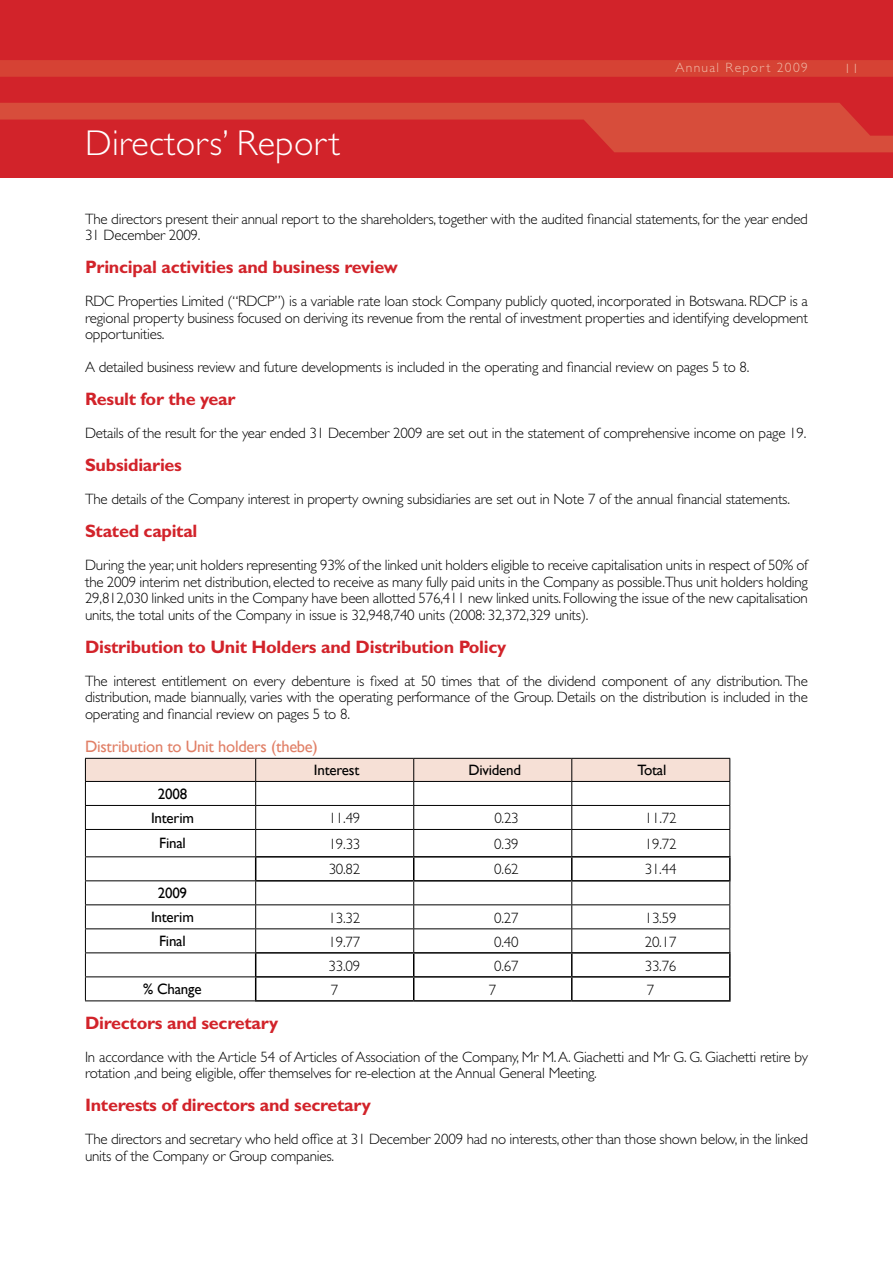
<style>
.page{position:relative;width:893px;height:1263px;background:#fff}
.page>*{position:absolute;margin:0;border:0;box-sizing:border-box;transform-origin:0 0}
.t1{font:300 36px "Gill Sans";letter-spacing:.01em;color:#fff}
.t2{font:700 18px "Gill Sans";letter-spacing:-.015em;color:#d2232a}
.t3{font:16.5px "Gill Sans";letter-spacing:-.015em;color:#e18067}
.t4{font:300 15px/16.5px "Gill Sans";letter-spacing:-.015em;color:#000}
.t5{font:15px/24px "Gill Sans";letter-spacing:-.015em;color:#000;text-align:center}
.t6{font:300 13.5px "Gill Sans";letter-spacing:.1em;color:#efbaa7}
</style>
<div class="page">
<div style="left:0;top:0;width:893px;height:177px;background:#d2232a"></div>
<svg style="left:0;top:103px;width:893px;height:49px"></svg>
<div style="left:0;top:60px;width:893px;height:17px;background:#d64234"></div>
<hr style="left:572px;top:952px;width:159px;height:2px;background:#000">
<hr style="left:729px;top:954px;width:2px;height:22px;background:#000">
<hr style="left:572px;top:976px;width:159px;height:2px;background:#000">
<hr style="left:729px;top:978px;width:2px;height:22px;background:#000">
<hr style="left:255px;top:1000px;width:159px;height:2px;background:#000">
<hr style="left:414px;top:1000px;width:158px;height:2px;background:#000">
<hr style="left:572px;top:1000px;width:159px;height:2px;background:#000">
<hr style="left:572px;top:856px;width:159px;height:1px;background:#000">
<hr style="left:729px;top:857px;width:2px;height:23px;background:#000">
<hr style="left:572px;top:880px;width:159px;height:1px;background:#000">
<hr style="left:85px;top:1000px;width:170px;height:1px;background:#000">
<svg style="left:85px;top:758px;width:645px;height:242px"></svg>
<h1 class="t1" style="left:85px;top:122px;width:256px">Directors’ Report</h1>
<p class="t6" style="left:675px;top:60px;width:134px">Annual Report 2009</p>
<p class="t6" style="left:844px;top:61px;width:16px">11</p>
<p class="t4" style="left:85px;top:211px;width:724px">The directors present their annual report to the shareholders, together with the audited financial statements, for the year ended<br>31 December 2009.</p>
<p class="t2" style="left:85px;top:257px;width:314px">Principal activities and business review</p>
<p class="t4" style="left:85px;top:293px;width:724px;text-align:justify">RDC Properties Limited (“RDCP”) is a variable rate loan stock Company publicly quoted, incorporated in Botswana. RDCP is a regional property business focused on deriving its revenue from the rental of investment properties and identifying development opportunities.</p>
<p class="t4" style="left:85px;top:359px;width:666px">A detailed business review and future developments is included in the operating and financial review on pages 5 to 8.</p>
<p class="t2" style="left:85px;top:389px;width:152px">Result for the year</p>
<p class="t4" style="left:85px;top:425px;width:723px">Details of the result for the year ended 31 December 2009 are set out in the statement of comprehensive income on page 19.</p>
<p class="t2" style="left:85px;top:455px;width:98px">Subsidiaries</p>
<p class="t4" style="left:85px;top:491px;width:706px">The details of the Company interest in property owning subsidiaries are set out in Note 7 of the annual financial statements.</p>
<p class="t2" style="left:85px;top:521px;width:114px">Stated capital</p>
<p class="t4" style="left:85px;top:557px;width:724px;text-align:justify">During the year, unit holders representing 93% of the linked unit holders eligible to receive capitalisation units in respect of 50% of the 2009 interim net distribution, elected to receive as many fully paid units in the Company as possible.Thus unit holders holding 29,812,030 linked units in the Company have been allotted 576,411 new linked units. Following the issue of the new capitalisation units, the total units of the Company in issue is 32,948,740 units (2008: 32,372,329 units).</p>
<p class="t2" style="left:85px;top:636px;width:423px">Distribution to Unit Holders and Distribution Policy</p>
<p class="t4" style="left:85px;top:673px;width:724px;text-align:justify">The interest entitlement on every debenture is fixed at 50 times that of the dividend component of any distribution. The distribution, made biannually, varies with the operating performance of the Group. Details on the distribution is included in the operating and financial review on pages 5 to 8.</p>
<p class="t3" style="left:85px;top:737px;width:234px">Distribution to Unit holders (thebe)</p>
<p class="t5" style="left:314px;top:758px;width:47px">Interest</p>
<p class="t5" style="left:468px;top:758px;width:54px">Dividend</p>
<p class="t5" style="left:637px;top:758px;width:30px">Total</p>
<p class="t5" style="left:151px;top:781px;width:44px">2008<br>Interim</p>
<p class="t4" style="left:329px;top:810px;width:33px">11.49</p>
<p class="t4" style="left:494px;top:810px;width:26px">0.23</p>
<p class="t4" style="left:645px;top:810px;width:33px">11.72</p>
<p class="t5" style="left:159px;top:831px;width:28px">Final</p>
<p class="t4" style="left:329px;top:836px;width:33px">19.33</p>
<p class="t4" style="left:494px;top:836px;width:26px">0.39</p>
<p class="t4" style="left:645px;top:836px;width:33px">19.72</p>
<p class="t4" style="left:329px;top:861px;width:33px">30.82</p>
<p class="t4" style="left:494px;top:861px;width:26px">0.62</p>
<p class="t4" style="left:645px;top:861px;width:33px">31.44</p>
<p class="t5" style="left:151px;top:881px;width:44px">2009<br>Interim</p>
<p class="t4" style="left:329px;top:909px;width:33px">13.32</p>
<p class="t4" style="left:494px;top:909px;width:26px">0.27</p>
<p class="t4" style="left:645px;top:909px;width:33px">13.59</p>
<p class="t5" style="left:159px;top:929px;width:28px">Final</p>
<p class="t4" style="left:329px;top:933px;width:33px">19.77</p>
<p class="t4" style="left:494px;top:933px;width:26px">0.40</p>
<p class="t4" style="left:645px;top:933px;width:33px">20.17</p>
<p class="t4" style="left:329px;top:957px;width:33px">33.09</p>
<p class="t4" style="left:494px;top:957px;width:26px">0.67</p>
<p class="t4" style="left:645px;top:957px;width:33px">33.76</p>
<p class="t5" style="left:143px;top:977px;width:60px">% Change</p>
<p class="t4" style="left:331px;top:981px;width:9px">7</p>
<p class="t4" style="left:489px;top:981px;width:9px">7</p>
<p class="t4" style="left:647px;top:981px;width:9px">7</p>
<p class="t2" style="left:85px;top:1012px;width:195px">Directors and secretary</p>
<p class="t4" style="left:85px;top:1048px;width:724px">In accordance with the Article 54 of Articles of Association of the Company, Mr M. A. Giachetti and Mr G. G. Giachetti retire by rotation ,and being eligible, offer themselves for re-election at the Annual General Meeting.</p>
<p class="t2" style="left:85px;top:1094px;width:287px">Interests of directors and secretary</p>
<p class="t4" style="left:85px;top:1131px;width:724px">The directors and secretary who held office at 31 December 2009 had no interests, other than those shown below, in the linked units of the Company or Group companies.</p>
</div>
